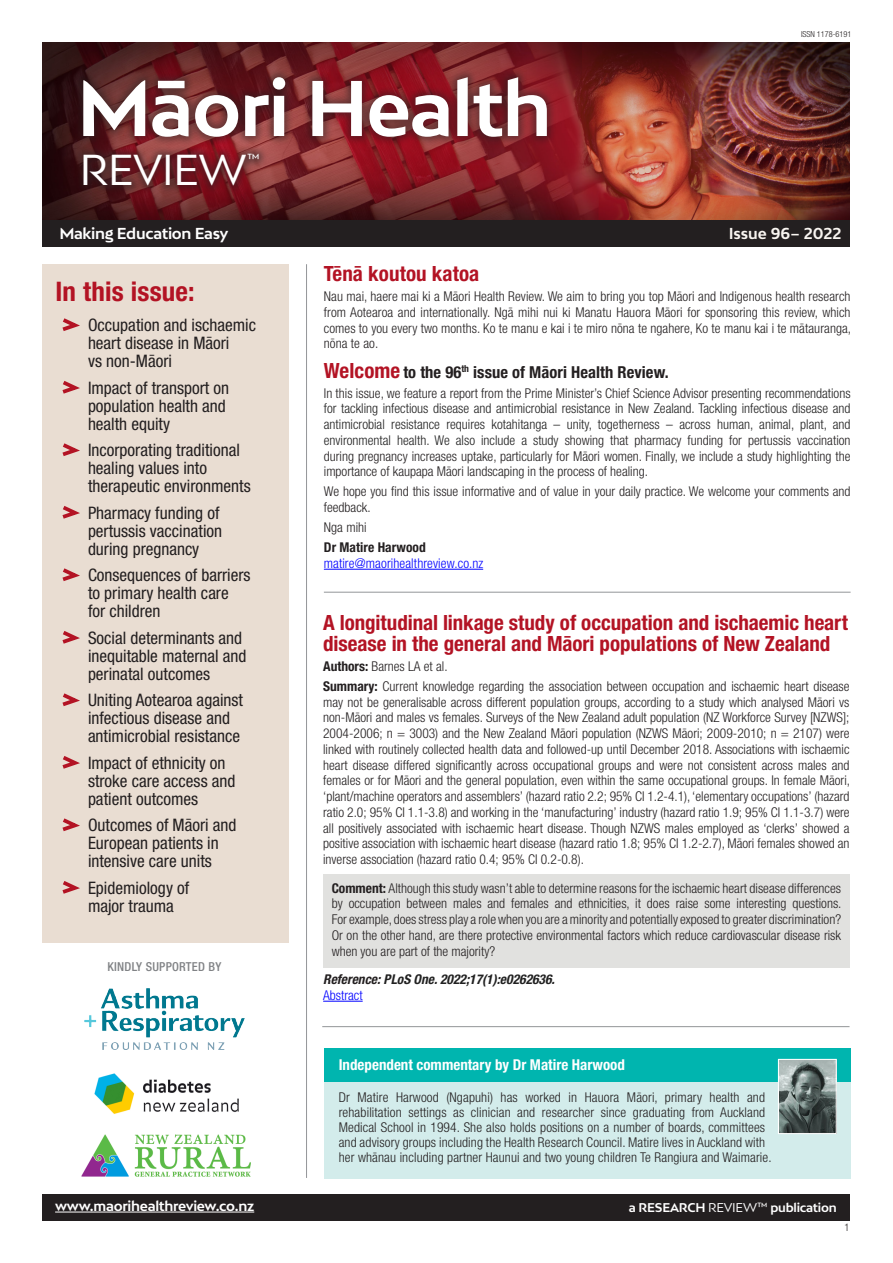
<style>
.page{position:relative;width:893px;height:1263px;background:#fff}
.page>*{position:absolute;margin:0;border:0;box-sizing:border-box;transform-origin:0 0}
.t1{font:700 74.4px "Bw Mitga";letter-spacing:-.02em;color:#fff}
.t2{font:40.8px "Bw Mitga";letter-spacing:-.02em;color:#fff}
.t3{font:700 condensed 27px "Helvetica Neue LT Pro";letter-spacing:.005em;color:#b31324}
.t4{font:700 condensed 21px/21px "Helvetica Neue LT Pro";color:#b31324}
.t5{font:condensed 17.25px/18px "Helvetica Neue LT Pro";color:#231f20}
.t6{font:700 condensed 16.5px "Helvetica Neue LT Pro";letter-spacing:.005em;color:#231f20}
.t7{font:700 condensed 15px "Helvetica Neue LT Pro";color:#fff}
.t8{font:700 15px "Bw Mitga";letter-spacing:-.02em;color:#fff}
.t9{font:700 15px "Bw Mitga";color:#f9f5f1}
.t10{font:14.4px "Bw Mitga";color:#fff}
.t11{font:300 condensed 13.5px/15.8px "Helvetica Neue LT Pro";letter-spacing:.01em;color:#231f20;text-align:justify}
.t12{font:300 condensed 13.5px/15.8px "Helvetica Neue LT Pro";letter-spacing:.005em;color:#00f}
.t13{font:italic 700 condensed 13.5px "Helvetica Neue LT Pro";color:#212121}
.t14{font:700 13.5px "Bw Mitga";letter-spacing:-.02em;color:#fff}
.t15{font:500 condensed 12.3px "Helvetica Neue LT Pro";letter-spacing:.02em;color:#808285}
.t16{font:700 12px "Bw Mitga";letter-spacing:-.02em;color:#fff}
.t17{font:300 condensed 10.5px "Helvetica Neue LT Pro";color:#231f20}
.t18{font:300 condensed 8.25px "Helvetica Neue LT Pro";color:#231f20}
.s1{font-size:21px;color:#b31324}
.s2{color:#212121}
.s3{font-weight:700;color:#231f20}
.s4{font-weight:700}
.s5{color:#231f20}
.s6{font-weight:400}
</style>
<div class="page">
<img style="left:43px;top:43px;width:806px;height:178px">
<div style="left:43px;top:221px;width:806px;height:26px;background:#231f20"></div>
<div style="left:43px;top:1194px;width:806px;height:26px;background:#231f20"></div>
<div style="left:73px;top:67px;width:484px;height:80px;background:#231f20;opacity:.5"></div>
<div style="left:74px;top:144px;width:194px;height:51px;background:#231f20;opacity:.5"></div>
<hr style="left:55px;top:1212px;width:199px;height:1px;background:#fff">
<div style="left:323px;top:874px;width:526px;height:94px;background:#e1e1df"></div>
<hr style="left:323px;top:1001px;width:40px;height:1px;background:#00f">
<hr style="left:324px;top:592px;width:527px;height:1px;background:#939598">
<hr style="left:322px;top:1026px;width:527px;height:1px;background:#939598">
<hr style="left:306px;top:264px;width:1px;height:914px;background:#939598">
<div style="left:43px;top:264px;width:246px;height:679px;background:#e9ddd2"></div>
<svg style="left:62px;top:318px;width:18px;height:13px"></svg>
<svg style="left:62px;top:381px;width:18px;height:13px"></svg>
<svg style="left:62px;top:443px;width:18px;height:13px"></svg>
<svg style="left:62px;top:506px;width:18px;height:13px"></svg>
<svg style="left:62px;top:568px;width:18px;height:13px"></svg>
<svg style="left:62px;top:631px;width:18px;height:13px"></svg>
<svg style="left:62px;top:693px;width:18px;height:14px"></svg>
<svg style="left:62px;top:756px;width:18px;height:13px"></svg>
<svg style="left:62px;top:818px;width:18px;height:14px"></svg>
<svg style="left:62px;top:881px;width:18px;height:13px"></svg>
<hr style="left:324px;top:569px;width:159px;height:1px;background:#00f">
<img style="left:85px;top:988px;width:159px;height:61px">
<img style="left:81px;top:1134px;width:169px;height:42px">
<img style="left:94px;top:1073px;width:145px;height:41px">
<div style="left:324px;top:1048px;width:526px;height:131px;background:#d3eceb"></div>
<div style="left:324px;top:1048px;width:527px;height:34px;background:#00b5af"></div>
<img style="left:780px;top:1061px;width:55px;height:71px">
<div style="left:778px;top:1059px;width:59px;height:75px;border:1px solid #fff"></div>
<h1 class="t1" style="left:77px;top:59px;width:477px">Māori Health</h1>
<h2 class="t2" style="left:80px;top:143px;width:168px">REVIEW</h2>
<p class="t10" style="left:247px;top:151px;width:14px">™</p>
<p class="t8" style="left:59px;top:224px;width:171px">Making Education Easy</p>
<p class="t18" style="left:801px;top:29px;width:52px">ISSN 1178-6191</p>
<p class="t9" style="left:729px;top:224px;width:114px">Issue 96– 2022</p>
<p class="t3" style="left:56px;top:275px;width:141px">In this issue:</p>
<p class="t5" style="left:88px;top:316px;width:170px">Occupation and ischaemic heart disease in Māori<br>vs non-Māori</p>
<p class="t5" style="left:88px;top:378px;width:143px">Impact of transport on population health and health equity</p>
<p class="t5" style="left:88px;top:441px;width:164px">Incorporating traditional healing values into therapeutic environments</p>
<p class="t5" style="left:88px;top:503px;width:136px">Pharmacy funding of pertussis vaccination during pregnancy</p>
<p class="t5" style="left:88px;top:566px;width:164px">Consequences of barriers to primary health care<br>for children</p>
<p class="t5" style="left:88px;top:628px;width:160px">Social determinants and inequitable maternal and perinatal outcomes</p>
<p class="t5" style="left:88px;top:691px;width:157px">Uniting Aotearoa against infectious disease and antimicrobial resistance</p>
<p class="t5" style="left:88px;top:753px;width:149px">Impact of ethnicity on stroke care access and patient outcomes</p>
<p class="t5" style="left:88px;top:816px;width:150px">Outcomes of Māori and<br>European patients in intensive care units</p>
<p class="t5" style="left:88px;top:878px;width:103px">Epidemiology of major trauma</p>
<p class="t15" style="left:108px;top:959px;width:115px">KINDLY SUPPORTED BY</p>
<p class="t4" style="left:324px;top:263px;width:157px">Tēnā koutou katoa</p>
<p class="t11" style="left:324px;top:288px;width:529px">Nau mai, haere mai ki a Māori Health Review. We aim to bring you top Māori and Indigenous health research from Aotearoa and internationally. Ngā mihi nui ki Manatu Hauora Māori for sponsoring this review, which comes to you every two months. Ko te manu e kai i te miro nōna te ngahere, Ko te manu kai i te mātauranga, nōna te ao.</p>
<p class="t6" style="left:324px;top:362px;width:346px"><span class="s1">Welcome</span> to the 96<sup>th</sup> issue of Māori Health Review.</p>
<p class="t11" style="left:324px;top:385px;width:528px">In this issue, we feature a report from the Prime Minister’s Chief Science Advisor <span class="s2">presenting recommendations for tackling infectious disease and antimicrobial resistance in New Zealand. Tackling infectious disease and antimicrobial resistance requires kotahitanga – unity, togetherness – across human, animal, plant, and environmental health. We also include a study</span> showing that pharmacy funding for pertussis vaccination during pregnancy increases uptake, particularly for Māori women. Finally, we include a study highlighting the importance of kaupapa Māori landscaping in the process of healing.</p>
<p class="t11" style="left:324px;top:484px;width:528px">We hope you find this issue informative and of value in your daily practice. We welcome your comments and feedback.</p>
<p class="t11" style="left:324px;top:519px;width:44px">Nga mihi</p>
<p class="t12" style="left:324px;top:539px;width:161px"><span class="s3">Dr Matire Harwood </span>matire@maorihealthreview.co.nz</p>
<p class="t4" style="left:323px;top:611px;width:526px">A longitudinal linkage study of occupation and ischaemic heart disease in the general and Māori populations of New Zealand</p>
<p class="t11" style="left:323px;top:658px;width:126px"><span class="s4">Authors:</span> Barnes LA et al.</p>
<p class="t11" style="left:323px;top:678px;width:528px"><span class="s4">Summary:</span> Current knowledge regarding the association between occupation and ischaemic heart disease may not be generalisable across different population groups, according to a study which analysed Māori vs non-Māori and males vs females. Surveys of the New Zealand adult population (NZ Workforce Survey [NZWS]; 2004-2006; n = 3003) and the New Zealand Māori population (NZWS Māori; 2009-2010; n = 2107) were linked with routinely collected health data and followed-up until December 2018. Associations with ischaemic heart disease differed significantly across occupational groups and were not consistent across males and females or for Māori and the general population, even within the same occupational groups. In female Māori, ‘plant/machine operators and assemblers’ (hazard ratio 2.2; 95% CI 1.2-4.1), ‘elementary occupations’ (hazard ratio 2.0; 95% CI 1.1-3.8) and working in the ‘manufacturing’ industry (hazard ratio 1.9; 95% CI 1.1-3.7) were all positively associated with ischaemic heart disease. Though NZWS males employed as ‘clerks’ showed a positive association with ischaemic heart disease (hazard ratio 1.8; 95% CI 1.2-2.7), Māori females showed an inverse association (hazard ratio 0.4; 95% CI 0.2-0.8).</p>
<p class="t11" style="left:332px;top:880px;width:511px"><span class="s4">Comment:</span> Although this study wasn’t able to determine reasons for the ischaemic heart disease differences by occupation between males and females and ethnicities, it does raise some interesting questions.<br>For example, does stress play a role when you are a minority and potentially exposed to greater discrimination?<br>Or on the other hand, are there protective environmental factors which reduce cardiovascular disease risk when you are part of the majority?</p>
<p class="t13" style="left:323px;top:971px;width:233px"><span class="s5">Reference:</span> PLoS One. 2022;17(1):e0262636.</p>
<p class="t12" style="left:323px;top:987px;width:41px">Abstract</p>
<p class="t7" style="left:339px;top:1056px;width:288px">Independent commentary by Dr Matire Harwood</p>
<p class="t11" style="left:339px;top:1089px;width:434px;line-height:15px;text-align:left">Dr Matire Harwood (Ngapuhi) has worked in Hauora Māori, primary health and rehabilitation settings as clinician and researcher since graduating from Auckland Medical School in 1994. She also holds positions on a number of boards, committees and advisory groups including the Health Research Council. Matire lives in Auckland with her whānau including partner Haunui and two young children Te Rangiura and Waimarie.</p>
<p class="t14" style="left:55px;top:1197px;width:201px">www.maorihealthreview.co.nz</p>
<p class="t16" style="left:629px;top:1199px;width:209px">a RESEARCH <span class="s6">REVIEW™</span> publication</p>
<p class="t17" style="left:844px;top:1221px;width:7px">1</p>
</div>
